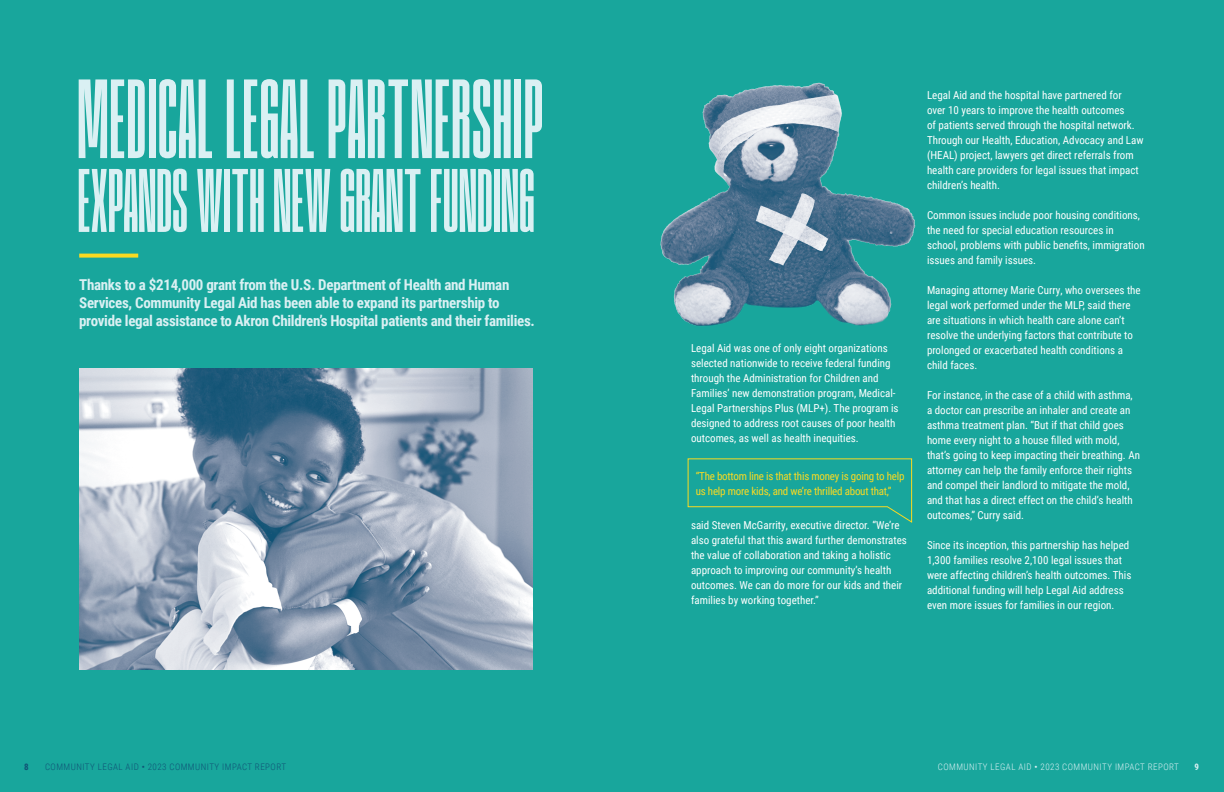
<style>
.page{position:relative;width:1224px;height:792px;background:#18a69c}
.page>*{position:absolute;margin:0;border:0;box-sizing:border-box;transform-origin:0 0}
.t1{font:112.3px "Heliuk";letter-spacing:.01em;color:#daf0f3}
.t2{font:90px "Heliuk";color:#daf0f3}
.t3{font:700 15px/18px "Roboto Condensed";letter-spacing:-.02em;color:#daf0f3}
.t4{font:11px/15px "Roboto Condensed";color:#fff}
.t5{font:11px/15px "Roboto Condensed";letter-spacing:-.02em;color:#fada21}
.t6{font:300 9px "Roboto Condensed";letter-spacing:.05em;color:#105376}
.t7{font:300 9px "Roboto Condensed";letter-spacing:.05em;color:#daf0f3}
.t8{font:700 9px "Roboto Condensed";color:#105376}
.t9{font:700 9px "Roboto Condensed";color:#daf0f3}
.s1{font-family:"Montserrat";font-weight:800}
</style>
<div class="page">
<img style="left:660px;top:82px;width:256px;height:244px">
<img style="left:79px;top:369px;width:454px;height:301px">
<svg style="left:79px;top:254px;width:59px;height:4px"></svg>
<svg style="left:687px;top:458px;width:226px;height:65px"></svg>
<h1 class="t1" style="left:77px;top:60px;width:468px">MEDICAL LEGAL PARTNERSHIP</h1>
<h2 class="t2" style="left:78px;top:153px;width:459px">EXPANDS WITH NEW GRANT FUNDING</h2>
<h3 class="t3" style="left:79px;top:275px;width:457px">Thanks to a $214,000 grant from the U.S. Department of Health and Human<br>Services, Community Legal Aid has been able to expand its partnership to provide legal assistance to Akron Children’s Hospital patients and their families.</h3>
<p class="t4" style="left:691px;top:341px;width:209px">Legal Aid was one of only eight organizations selected nationwide to receive federal funding through the Administration for Children and Families’ new demonstration program, Medical-Legal Partnerships Plus (MLP+). The program is designed to address root causes of poor health outcomes, as well as health inequities.</p>
<p class="t5" style="left:696px;top:468px;width:210px">“The bottom line is that this money is going to help us help more kids, and we’re thrilled about that,”</p>
<p class="t4" style="left:691px;top:518px;width:217px">said Steven McGarrity, executive director. “We’re also grateful that this award further demonstrates the value of collaboration and taking a holistic approach to improving our community’s health outcomes. We can do more for our kids and their families by working together.”</p>
<p class="t4" style="left:927px;top:87px;width:218px">Legal Aid and the hospital have partnered for<br>over 10 years to improve the health outcomes<br>of patients served through the hospital network.<br>Through our Health, Education, Advocacy and Law (HEAL) project, lawyers get direct referrals from health care providers for legal issues that impact children’s health.</p>
<p class="t4" style="left:927px;top:207px;width:219px">Common issues include poor housing conditions, the need for special education resources in school, problems with public benefits, immigration issues and family issues.</p>
<p class="t4" style="left:927px;top:282px;width:215px">Managing attorney Marie Curry, who oversees the legal work performed under the MLP, said there are situations in which health care alone can’t resolve the underlying factors that contribute to prolonged or exacerbated health conditions a child faces.</p>
<p class="t4" style="left:927px;top:387px;width:215px">For instance, in the case of a child with asthma, a doctor can prescribe an inhaler and create an asthma treatment plan. “But if that child goes home every night to a house filled with mold, that’s going to keep impacting their breathing. An attorney can help the family enforce their rights and compel their landlord to mitigate the mold, and that has a direct effect on the child’s health outcomes,” Curry said.</p>
<p class="t4" style="left:927px;top:537px;width:206px">Since its inception, this partnership has helped 1,300 families resolve 2,100 legal issues that were affecting children’s health outcomes. This additional funding will help Legal Aid address even more issues for families in our region.</p>
<p class="t8" style="left:24px;top:761px;width:6px">8</p>
<p class="t6" style="left:45px;top:761px;width:242px">COMMUNITY LEGAL AID <span class="s1">·</span> 2023 COMMUNITY IMPACT REPORT</p>
<p class="t7" style="left:938px;top:761px;width:242px">COMMUNITY LEGAL AID <span class="s1">·</span> 2023 COMMUNITY IMPACT REPORT</p>
<p class="t9" style="left:1194px;top:761px;width:6px">9</p>
</div>
